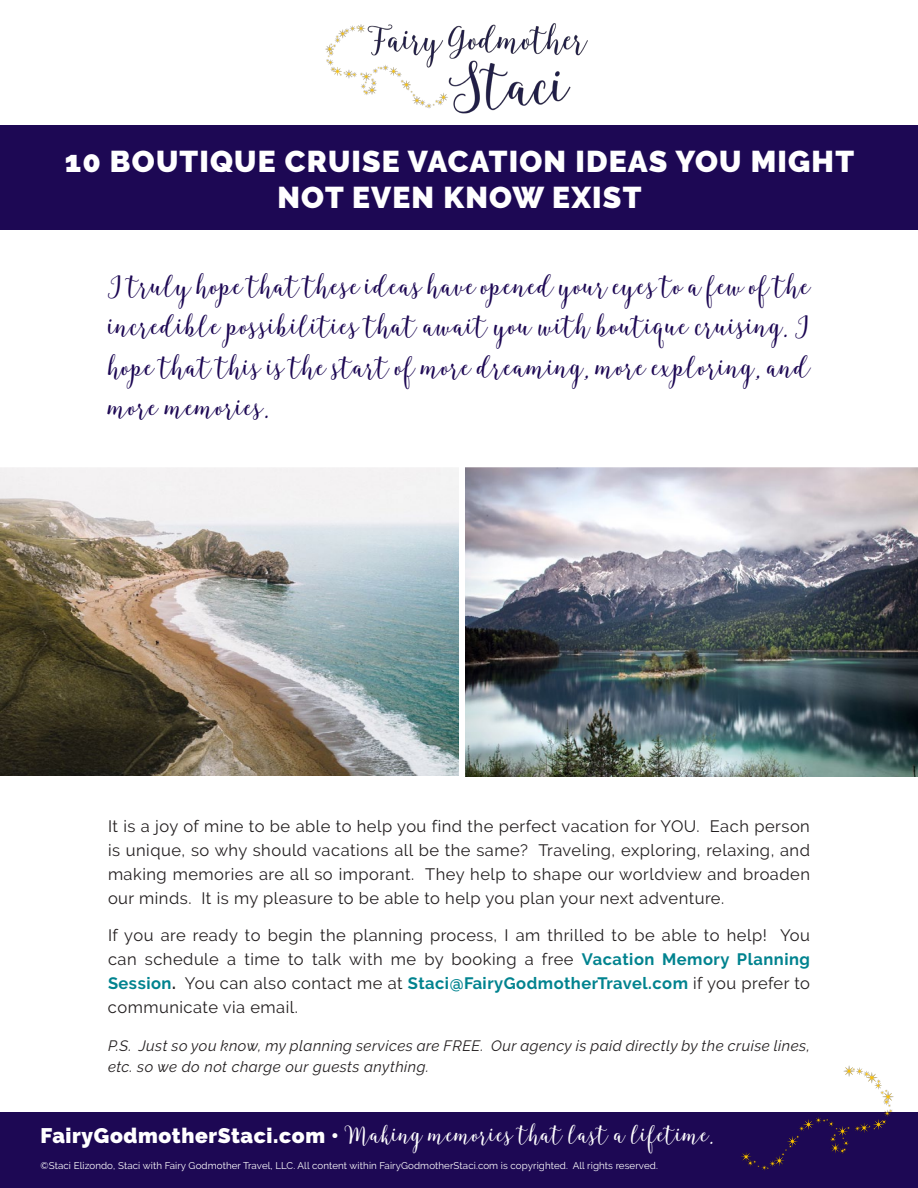
<style>
.page{position:relative;width:918px;height:1188px;background:#fff}
.page>*{position:absolute;margin:0;border:0;box-sizing:border-box;transform-origin:0 0}
.t1{font:31.5px/40.5px "Blingtastic Script";letter-spacing:.03em;color:#1d0854;text-align:justify}
.t2{font:900 30px/36px "Raleway";letter-spacing:.04em;color:#fff;text-align:center}
.t3{font:27px "Blingtastic Script";letter-spacing:.03em;color:#fff}
.t4{font:16.5px/24px "Raleway";letter-spacing:.03em;color:#231f20;text-align:justify}
.t5{font:italic 15px/21px "Raleway";letter-spacing:.03em;color:#231f20}
.t6{font:9.75px "Raleway";letter-spacing:.01em;color:#fff}
.s1{font-weight:700;color:#00838f}
.s2{font-weight:700}
.s3{font-family:"Raleway";font-weight:900;font-size:21px}
</style>
<div class="page">
<div style="left:0;top:1112px;width:918px;height:76px;background:#1d0854"></div>
<img style="left:326px;top:23px;width:262px;height:91px">
<div style="left:0;top:125px;width:918px;height:105px;background:#1d0854"></div>
<img style="left:741px;top:1065px;width:153px;height:106px">
<img style="left:465px;top:467px;width:453px;height:310px">
<img style="left:0;top:467px;width:458px;height:309px">
<h2 class="t2" style="left:65px;top:144px;width:791px">10 BOUTIQUE CRUISE VACATION IDEAS YOU MIGHT<br>NOT EVEN KNOW EXIST</h2>
<h1 class="t1" style="left:108px;top:268px;width:704px">I truly hope that these ideas have opened your eyes to a few of the incredible possibilities that await you with boutique cruising. I hope that this is the start of more dreaming, more exploring, and more memories.</h1>
<p class="t4" style="left:108px;top:814px;width:704px">It is a joy of mine to be able to help you find the perfect vacation for YOU. Each person is unique, so why should vacations all be the same? Traveling, exploring, relaxing, and making memories are all so imporant. They help to shape our worldview and broaden our minds. It is my pleasure to be able to help you plan your next adventure.</p>
<p class="t4" style="left:108px;top:923px;width:704px">If you are ready to begin the planning process, I am thrilled to be able to help! You can schedule a time to talk with me by booking a free <span class="s1">Vacation Memory Planning Session</span><span class="s2">.</span> You can also contact me at <span class="s1">Staci@FairyGodmotherTravel.com</span> if you prefer to communicate via email.</p>
<p class="t5" style="left:108px;top:1035px;width:703px">P.S. Just so you know, my planning services are FREE. Our agency is paid directly by the cruise lines, etc. so we do not charge our guests anything.</p>
<h3 class="t3" style="left:40px;top:1120px;width:675px"><span class="s3">FAIRYGODMOTHERSTACI.COM •</span> Making memories that last a lifetime.</h3>
<p class="t6" style="left:40px;top:1160px;width:619px">©Staci Elizondo, Staci with Fairy Godmother Travel, LLC. All content within FairyGodmotherStaci.com is copyrighted. All rights reserved.</p>
</div>
